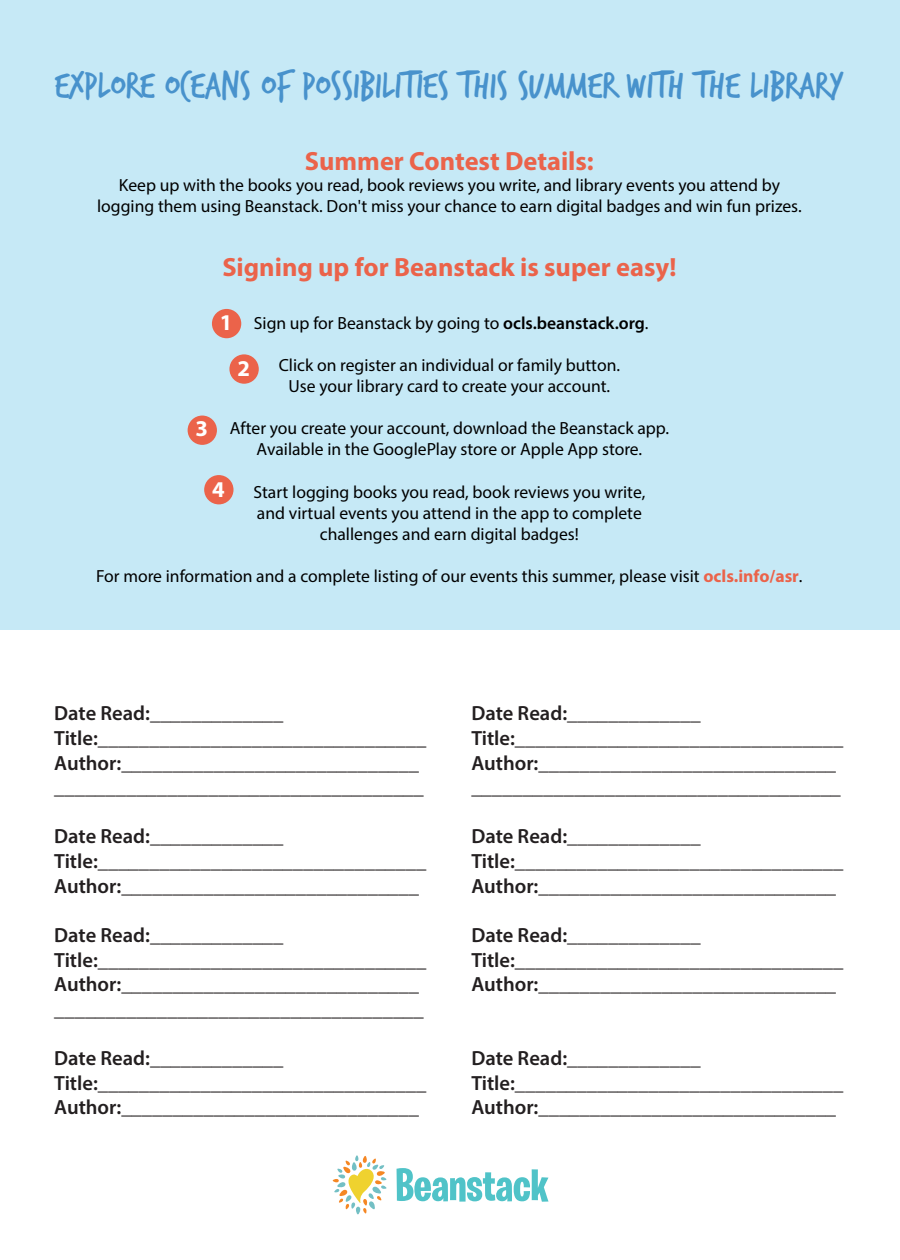
<style>
.page{position:relative;width:900px;height:1260px;background:#fff}
.page>*{position:absolute;margin:0;border:0;box-sizing:border-box;transform-origin:0 0}
.t1{font:40px "Trash Hand";color:#4892cc}
.t2{font:700 26.5px "Myriad Pro";color:#eb634a}
.t3{font:700 22.5px "Myriad Pro";color:#fff}
.t4{font:600 20.5px/24.8px "Myriad Pro";color:#231f20}
.t5{font:17.5px/21px "Myriad Pro";color:#000;text-align:center}
.s1{font-weight:600}
.s2{font-weight:700;color:#eb634a}
</style>
<div class="page">
<div style="left:0;top:0;width:900px;height:630px;background:#c6e9f6"></div>
<svg style="left:333px;top:1155px;width:53px;height:59px"></svg>
<svg style="left:397px;top:1168px;width:152px;height:34px"></svg>
<div style="left:212px;top:309px;width:29px;height:29px;background:#eb634a;border-radius:50%"></div>
<div style="left:229px;top:354px;width:30px;height:30px;background:#eb634a;border-radius:50%"></div>
<div style="left:188px;top:416px;width:29px;height:29px;background:#eb634a;border-radius:50%"></div>
<div style="left:204px;top:475px;width:30px;height:29px;background:#eb634a;border-radius:50%"></div>
<h1 class="t1" style="left:55px;top:66px;width:791px">EXPLORE OCEANS OF POSSIBILITIES THIS SUMMER WITH THE LIBRARY</h1>
<p class="t2" style="left:305px;top:144px;width:290px">Summer Contest Details:</p>
<p class="t5" style="left:97px;top:175px;width:706px">Keep up with the books you read, book reviews you write, and library events you attend by logging them using Beanstack. Don't miss your chance to earn digital badges and win fun prizes.</p>
<p class="t2" style="left:222px;top:250px;width:456px">Signing up for Beanstack is super easy!</p>
<p class="t5" style="left:254px;top:312px;width:396px">Sign up for Beanstack by going to <span class="s1">ocls.beanstack.org</span>.</p>
<p class="t5" style="left:279px;top:354px;width:343px">Click on register an individual or family button.<br>Use your library card to create your account.</p>
<p class="t5" style="left:230px;top:418px;width:441px">After you create your account, download the Beanstack app.<br>Available in the GooglePlay store or Apple App store.</p>
<p class="t5" style="left:254px;top:481px;width:393px">Start logging books you read, book reviews you write, and virtual events you attend in the app to complete challenges and earn digital badges!</p>
<p class="t5" style="left:96px;top:565px;width:708px">For more information and a complete listing of our events this summer, please visit <span class="s2">ocls.info/asr</span>.</p>
<p class="t3" style="left:220px;top:307px;width:14px">1</p>
<p class="t3" style="left:237px;top:354px;width:14px">2</p>
<p class="t3" style="left:196px;top:414px;width:14px">3</p>
<p class="t3" style="left:212px;top:475px;width:14px">4</p>
<p class="t4" style="left:54px;top:700px;width:374px">Date Read:_____________ Title:________________________________ Author:_____________________________ ____________________________________</p>
<p class="t4" style="left:54px;top:824px;width:374px">Date Read:_____________<br>Title:________________________________<br>Author:_____________________________</p>
<p class="t4" style="left:54px;top:922px;width:374px">Date Read:_____________ Title:________________________________ Author:_____________________________ ____________________________________</p>
<p class="t4" style="left:54px;top:1045px;width:374px">Date Read:_____________<br>Title:________________________________<br>Author:_____________________________</p>
<p class="t4" style="left:471px;top:700px;width:374px">Date Read:_____________ Title:________________________________ Author:_____________________________ ____________________________________</p>
<p class="t4" style="left:471px;top:824px;width:374px">Date Read:_____________<br>Title:________________________________<br>Author:_____________________________</p>
<p class="t4" style="left:471px;top:922px;width:374px">Date Read:_____________<br>Title:________________________________<br>Author:_____________________________</p>
<p class="t4" style="left:471px;top:1045px;width:374px">Date Read:_____________<br>Title:________________________________<br>Author:_____________________________</p>
</div>
